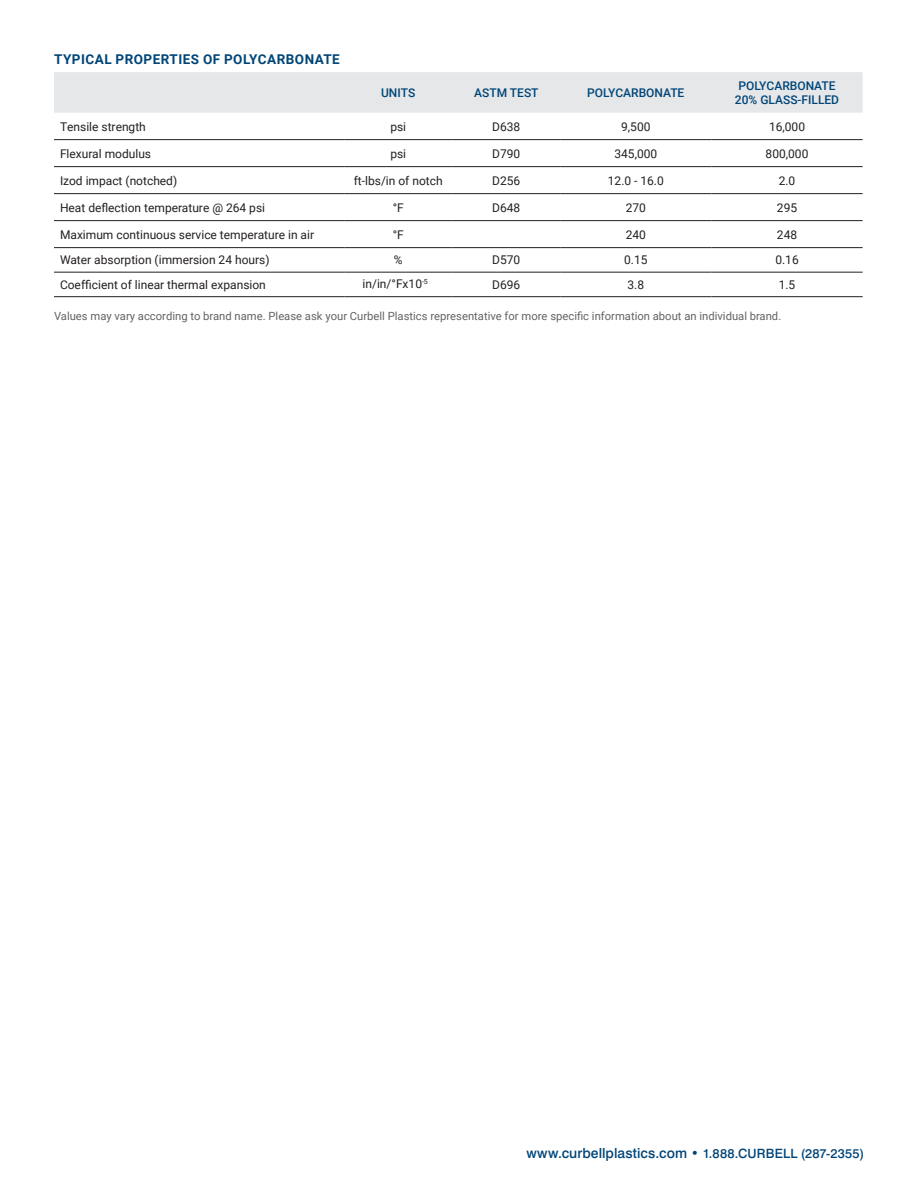
<style>
.page{position:relative;width:918px;height:1188px;background:#fff}
.page>*{position:absolute;margin:0;border:0;box-sizing:border-box;transform-origin:0 0}
.t1{font:500 13.95px "Swiss 721 BT";letter-spacing:.005em;color:#004578}
.Paragraph_Style_1{font:700 13.5px "Roboto";letter-spacing:.035em;color:#004578}
.Paragraph_Style_1-2{font:12px "Roboto";color:#231f20}
.Paragraph_Style_1-3{font:500 12px/13.5px "Roboto";color:#004578}
.t2{font:11.25px "Roboto";color:#636366}
.s1{font-size:12.9px}
</style>
<div class="page">
<div style="left:54px;top:72px;width:809px;height:41px;background:#e6e7e9"></div>
<hr style="left:54px;top:139px;width:290px;height:1px;background:#231f20">
<hr style="left:344px;top:139px;width:108px;height:1px;background:#231f20">
<hr style="left:452px;top:139px;width:108px;height:1px;background:#231f20">
<hr style="left:560px;top:139px;width:151px;height:1px;background:#231f20">
<hr style="left:711px;top:139px;width:152px;height:1px;background:#231f20">
<hr style="left:54px;top:166px;width:290px;height:1px;background:#231f20">
<hr style="left:344px;top:166px;width:108px;height:1px;background:#231f20">
<hr style="left:452px;top:166px;width:108px;height:1px;background:#231f20">
<hr style="left:560px;top:166px;width:151px;height:1px;background:#231f20">
<hr style="left:711px;top:166px;width:152px;height:1px;background:#231f20">
<hr style="left:54px;top:193px;width:290px;height:1px;background:#231f20">
<hr style="left:344px;top:193px;width:108px;height:1px;background:#231f20">
<hr style="left:452px;top:193px;width:108px;height:1px;background:#231f20">
<hr style="left:560px;top:193px;width:151px;height:1px;background:#231f20">
<hr style="left:711px;top:193px;width:152px;height:1px;background:#231f20">
<hr style="left:54px;top:220px;width:290px;height:1px;background:#231f20">
<hr style="left:344px;top:220px;width:108px;height:1px;background:#231f20">
<hr style="left:452px;top:220px;width:108px;height:1px;background:#231f20">
<hr style="left:560px;top:220px;width:151px;height:1px;background:#231f20">
<hr style="left:711px;top:220px;width:152px;height:1px;background:#231f20">
<hr style="left:54px;top:247px;width:290px;height:1px;background:#231f20">
<hr style="left:344px;top:247px;width:108px;height:1px;background:#231f20">
<hr style="left:452px;top:247px;width:108px;height:1px;background:#231f20">
<hr style="left:560px;top:247px;width:151px;height:1px;background:#231f20">
<hr style="left:711px;top:247px;width:152px;height:1px;background:#231f20">
<hr style="left:54px;top:272px;width:290px;height:1px;background:#231f20">
<hr style="left:344px;top:272px;width:108px;height:1px;background:#231f20">
<hr style="left:452px;top:272px;width:108px;height:1px;background:#231f20">
<hr style="left:560px;top:272px;width:151px;height:1px;background:#231f20">
<hr style="left:711px;top:272px;width:152px;height:1px;background:#231f20">
<hr style="left:54px;top:296px;width:290px;height:1px;background:#231f20">
<hr style="left:344px;top:296px;width:108px;height:1px;background:#231f20">
<hr style="left:452px;top:296px;width:108px;height:1px;background:#231f20">
<hr style="left:560px;top:296px;width:151px;height:1px;background:#231f20">
<hr style="left:711px;top:296px;width:152px;height:1px;background:#231f20">
<p class="Paragraph_Style_1" style="left:54px;top:50px;width:287px">TYPICAL PROPERTIES OF POLYCARBONATE</p>
<p class="Paragraph_Style_1-3" style="left:381px;top:85px;width:36px">UNITS</p>
<p class="Paragraph_Style_1-3" style="left:474px;top:85px;width:66px">ASTM TEST</p>
<p class="Paragraph_Style_1-3" style="left:587px;top:85px;width:99px">POLYCARBONATE</p>
<p class="Paragraph_Style_1-3" style="left:735px;top:79px;width:106px">POLYCARBONATE<br>20% GLASS-FILLED</p>
<p class="Paragraph_Style_1-2" style="left:60px;top:118px;width:87px">Tensile strength</p>
<p class="Paragraph_Style_1-2" style="left:390px;top:118px;width:17px">psi</p>
<p class="Paragraph_Style_1-2" style="left:492px;top:118px;width:30px">D638</p>
<p class="Paragraph_Style_1-2" style="left:621px;top:118px;width:31px">9,500</p>
<p class="Paragraph_Style_1-2" style="left:769px;top:118px;width:38px">16,000</p>
<p class="Paragraph_Style_1-2" style="left:60px;top:145px;width:93px">Flexural modulus</p>
<p class="Paragraph_Style_1-2" style="left:390px;top:145px;width:17px">psi</p>
<p class="Paragraph_Style_1-2" style="left:492px;top:145px;width:30px">D790</p>
<p class="Paragraph_Style_1-2" style="left:614px;top:145px;width:44px">345,000</p>
<p class="Paragraph_Style_1-2" style="left:766px;top:145px;width:44px">800,000</p>
<p class="Paragraph_Style_1-2" style="left:60px;top:172px;width:119px">Izod impact (notched)</p>
<p class="Paragraph_Style_1-2" style="left:354px;top:172px;width:90px">ft-lbs/in of notch</p>
<p class="Paragraph_Style_1-2" style="left:492px;top:172px;width:30px">D256</p>
<p class="Paragraph_Style_1-2" style="left:608px;top:172px;width:58px">12.0 - 16.0</p>
<p class="Paragraph_Style_1-2" style="left:779px;top:172px;width:18px">2.0</p>
<p class="Paragraph_Style_1-2" style="left:60px;top:199px;width:207px">Heat deflection temperature @ 264 psi</p>
<p class="Paragraph_Style_1-2" style="left:393px;top:199px;width:13px">°F</p>
<p class="Paragraph_Style_1-2" style="left:492px;top:199px;width:30px">D648</p>
<p class="Paragraph_Style_1-2" style="left:626px;top:199px;width:22px">270</p>
<p class="Paragraph_Style_1-2" style="left:777px;top:199px;width:22px">295</p>
<p class="Paragraph_Style_1-2" style="left:60px;top:226px;width:256px">Maximum continuous service temperature in air</p>
<p class="Paragraph_Style_1-2" style="left:393px;top:226px;width:13px">°F</p>
<p class="Paragraph_Style_1-2" style="left:626px;top:226px;width:22px">240</p>
<p class="Paragraph_Style_1-2" style="left:777px;top:226px;width:22px">248</p>
<p class="Paragraph_Style_1-2" style="left:60px;top:252px;width:211px">Water absorption (immersion 24 hours)</p>
<p class="Paragraph_Style_1-2" style="left:394px;top:252px;width:10px">%</p>
<p class="Paragraph_Style_1-2" style="left:492px;top:252px;width:30px">D570</p>
<p class="Paragraph_Style_1-2" style="left:624px;top:252px;width:25px">0.15</p>
<p class="Paragraph_Style_1-2" style="left:775px;top:252px;width:25px">0.16</p>
<p class="Paragraph_Style_1-2" style="left:60px;top:276px;width:207px">Coefficient of linear thermal expansion</p>
<p class="Paragraph_Style_1-2" style="left:363px;top:275px;width:67px">in/in/°Fx10<sup>-5</sup></p>
<p class="Paragraph_Style_1-2" style="left:492px;top:276px;width:30px">D696</p>
<p class="Paragraph_Style_1-2" style="left:628px;top:276px;width:18px">3.8</p>
<p class="Paragraph_Style_1-2" style="left:779px;top:276px;width:18px">1.5</p>
<p class="t2" style="left:54px;top:308px;width:729px">Values may vary according to brand name. Please ask your Curbell Plastics representative for more specific information about an individual brand.</p>
<p class="t1" style="left:526px;top:1145px;width:339px">www.curbellplastics.com • <span class="s1">1.888.CURBELL (287-2355)</span></p>
</div>
